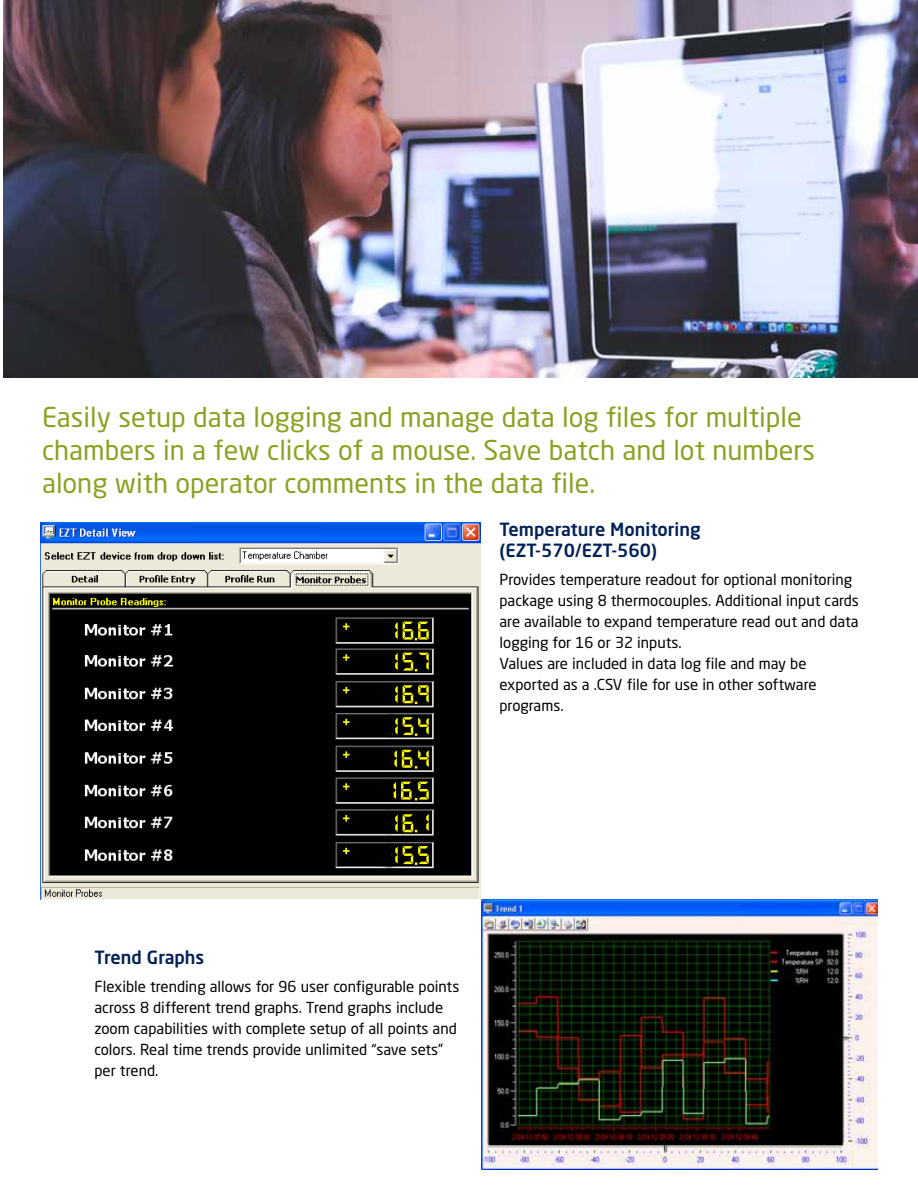
<style>
.page{position:relative;width:918px;height:1188px;background:#fff}
.page>*{position:absolute;margin:0;border:0;box-sizing:border-box;transform-origin:0 0}
.t1{font:27px/33px "Neo Sans Std";color:#8ca122}
.t2{font:500 18px/21px "Neo Sans Std";color:#002157}
.t3{font:15px/21px "Neo Sans Std";color:#000}
</style>
<div class="page">
<img style="left:3px;top:0;width:915px;height:378px">
<img style="left:40px;top:523px;width:440px;height:377px">
<img style="left:482px;top:900px;width:396px;height:270px">
<p class="t1" style="left:42px;top:400px;width:775px">Easily setup data logging and manage data log files for multiple chambers in a few clicks of a mouse. Save batch and lot numbers along with operator comments in the data file.</p>
<p class="t2" style="left:500px;top:519px;width:203px">Temperature Monitoring (EZT-570/EZT-560)</p>
<p class="t3" style="left:500px;top:569px;width:361px">Provides temperature readout for optional monitoring package using 8 thermocouples. Additional input cards are available to expand temperature read out and data logging for 16 or 32 inputs.<br>Values are included in data log file and may be exported as a .CSV file for use in other software programs.</p>
<p class="t2" style="left:95px;top:946px;width:111px">Trend Graphs</p>
<p class="t3" style="left:94px;top:975px;width:366px">Flexible trending allows for 96 user configurable points across 8 different trend graphs. Trend graphs include zoom capabilities with complete setup of all points and colors. Real time trends provide unlimited “save sets” per trend.</p>
</div>
